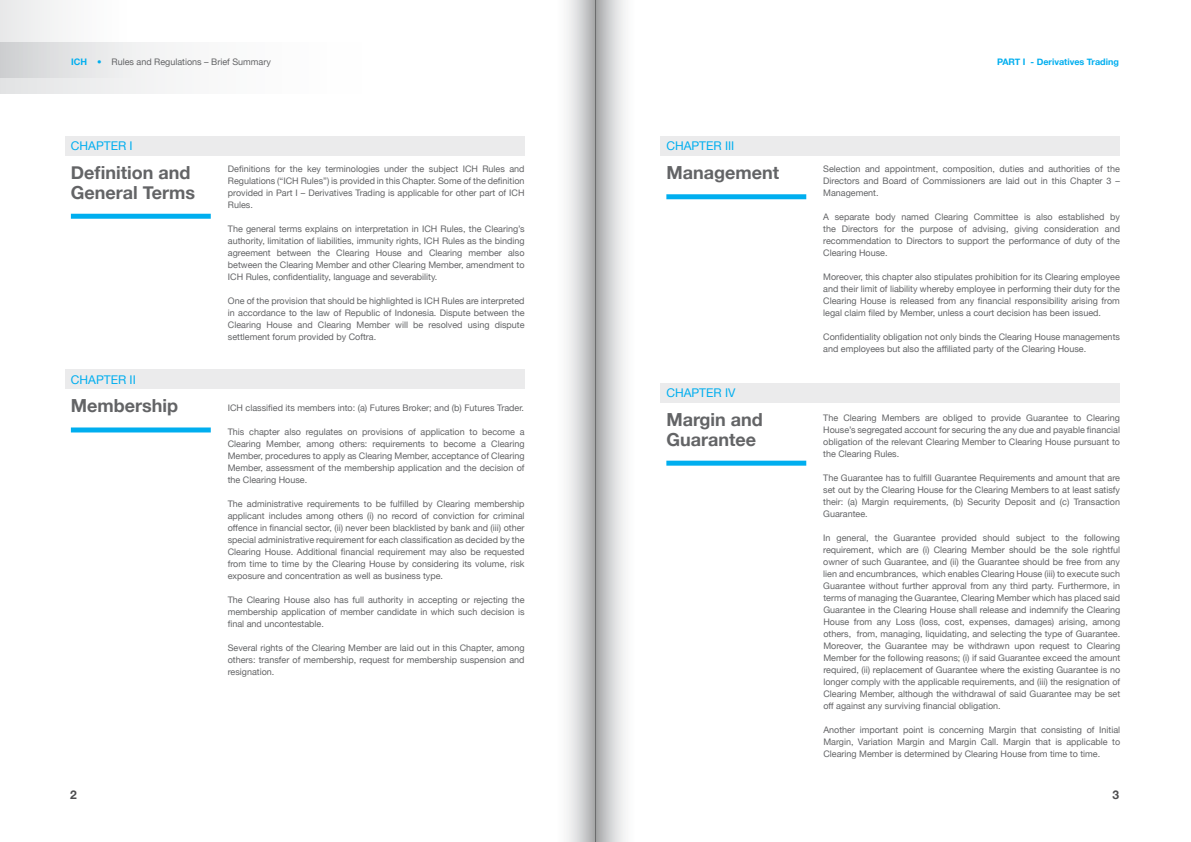
<style>
.page{position:relative;width:1191px;height:842px;background:#fff}
.page>*{position:absolute;margin:0;border:0;box-sizing:border-box;transform-origin:0 0}
.t1{font:700 18px/20px "Helvetica Neue";color:#636466}
.t2{font:12px "Helvetica Neue";color:#00aeef}
.t3{font:700 12px "Helvetica Neue";color:#4d4d4f}
.t4{font:9px/12px "Helvetica Neue";color:#636466;text-align:justify}
.t5{font:700 9px "Helvetica Neue";color:#00aeef}
.s1{font-weight:700;color:#00aeef}
</style>
<div class="page">
<div style="left:65px;top:136px;width:459px;height:19px;background:#ebebec"></div>
<div style="left:660px;top:136px;width:460px;height:19px;background:#ebebec"></div>
<div style="left:65px;top:370px;width:459px;height:19px;background:#ebebec"></div>
<div style="left:660px;top:383px;width:460px;height:19px;background:#ebebec"></div>
<div style="left:71px;top:214px;width:140px;height:5px;background:#00aeef"></div>
<div style="left:666px;top:194px;width:140px;height:5px;background:#00aeef"></div>
<div style="left:71px;top:427px;width:140px;height:5px;background:#00aeef"></div>
<div style="left:666px;top:461px;width:140px;height:5px;background:#00aeef"></div>
<div style="left:0;top:43px;width:390px;height:50px;background:linear-gradient(to right,#e5e6e7,#fff)"></div>
<svg style="left:0;top:0;width:132px;height:77px"></svg>
<div style="left:595px;top:0;width:40px;height:842px;background:linear-gradient(to right,#abacad,#fff)"></div>
<div style="left:556px;top:0;width:39px;height:842px;background:linear-gradient(to right,#fff,#b2b3b5)"></div>
<p class="t4" style="left:71px;top:55px;width:201px"><span class="s1">ICH •</span> Rules and Regulations – Brief Summary</p>
<p class="t5" style="left:997px;top:54px;width:123px">PART I - Derivatives Trading</p>
<h2 class="t2" style="left:71px;top:136px;width:32px">Chapter</h2>
<h2 class="t2" style="left:130px;top:136px;width:5px">I</h2>
<h1 class="t1" style="left:71px;top:161px;width:126px">Definition and<br>General Terms</h1>
<h2 class="t2" style="left:71px;top:369px;width:32px">Chapter</h2>
<h2 class="t2" style="left:130px;top:369px;width:8px">II</h2>
<h1 class="t1" style="left:71px;top:395px;width:109px">Membership</h1>
<p class="t4" style="left:228px;top:162px;width:298px">Definitions for the key terminologies under the subject ICH Rules and Regulations (“ICH Rules”) is provided in this Chapter. Some of the definition provided in Part I – Derivatives Trading is applicable for other part of ICH Rules.</p>
<p class="t4" style="left:228px;top:222px;width:298px">The general terms explains on interpretation in ICH Rules, the Clearing’s authority, limitation of liabilities, immunity rights, ICH Rules as the binding agreement between the Clearing House and Clearing member also between the Clearing Member and other Clearing Member, amendment to ICH Rules, confidentiality, language and severability.</p>
<p class="t4" style="left:228px;top:294px;width:298px">One of the provision that should be highlighted is ICH Rules are interpreted in accordance to the law of Republic of Indonesia. Dispute between the Clearing House and Clearing Member will be resolved using dispute settlement forum provided by Coftra.</p>
<p class="t4" style="left:228px;top:401px;width:298px">ICH classified its members into: (a) Futures Broker; and (b) Futures Trader.</p>
<p class="t4" style="left:228px;top:425px;width:298px">This chapter also regulates on provisions of application to become a Clearing Member, among others: requirements to become a Clearing Member, procedures to apply as Clearing Member, acceptance of Clearing Member, assessment of the membership application and the decision of the Clearing House.</p>
<p class="t4" style="left:228px;top:497px;width:298px">The administrative requirements to be fulfilled by Clearing membership applicant includes among others (i) no record of conviction for criminal offence in financial sector, (ii) never been blacklisted by bank and (iii) other special administrative requirement for each classification as decided by the Clearing House. Additional financial requirement may also be requested from time to time by the Clearing House by considering its volume, risk exposure and concentration as well as business type.</p>
<p class="t4" style="left:228px;top:593px;width:298px">The Clearing House also has full authority in accepting or rejecting the membership application of member candidate in which such decision is final and uncontestable.</p>
<p class="t4" style="left:228px;top:641px;width:298px">Several rights of the Clearing Member are laid out in this Chapter, among others: transfer of membership, request for membership suspension and resignation.</p>
<h2 class="t2" style="left:666px;top:136px;width:32px">Chapter</h2>
<h2 class="t2" style="left:725px;top:136px;width:11px">III</h2>
<h1 class="t1" style="left:666px;top:161px;width:114px">Management</h1>
<h2 class="t2" style="left:666px;top:383px;width:32px">Chapter</h2>
<h2 class="t2" style="left:725px;top:383px;width:12px">IV</h2>
<h1 class="t1" style="left:666px;top:408px;width:98px">Margin and<br>Guarantee</h1>
<p class="t4" style="left:823px;top:162px;width:298px">Selection and appointment, composition, duties and authorities of the Directors and Board of Commissioners are laid out in this Chapter 3 – Management.</p>
<p class="t4" style="left:823px;top:210px;width:298px">A separate body named Clearing Committee is also established by the Directors for the purpose of advising, giving consideration and recommendation to Directors to support the performance of duty of the Clearing House.</p>
<p class="t4" style="left:823px;top:270px;width:298px">Moreover, this chapter also stipulates prohibition for its Clearing employee and their limit of liability whereby employee in performing their duty for the Clearing House is released from any financial responsibility arising from legal claim filed by Member, unless a court decision has been issued.</p>
<p class="t4" style="left:823px;top:330px;width:298px">Confidentiality obligation not only binds the Clearing House managements and employees but also the affiliated party of the Clearing House.</p>
<p class="t4" style="left:823px;top:411px;width:298px">The Clearing Members are obliged to provide Guarantee to Clearing House’s segregated account for securing the any due and payable financial obligation of the relevant Clearing Member to Clearing House pursuant to the Clearing Rules.</p>
<p class="t4" style="left:823px;top:471px;width:298px">The Guarantee has to fulfill Guarantee Requirements and amount that are set out by the Clearing House for the Clearing Members to at least satisfy their: (a) Margin requirements, (b) Security Deposit and (c) Transaction Guarantee.</p>
<p class="t4" style="left:823px;top:531px;width:298px">In general, the Guarantee provided should subject to the following requirement, which are (i) Clearing Member should be the sole rightful owner of such Guarantee, and (ii) the Guarantee should be free from any lien and encumbrances, which enables Clearing House (iii) to execute such Guarantee without further approval from any third party. Furthermore, in terms of managing the Guarantee, Clearing Member which has placed said Guarantee in the Clearing House shall release and indemnify the Clearing House from any Loss (loss, cost, expenses, damages) arising, among others, from, managing, liquidating, and selecting the type of Guarantee.<br>Moreover, the Guarantee may be withdrawn upon request to Clearing Member for the following reasons; (i) if said Guarantee exceed the amount required, (ii) replacement of Guarantee where the existing Guarantee is no longer comply with the applicable requirements, and (iii) the resignation of Clearing Member, although the withdrawal of said Guarantee may be set off against any surviving financial obligation.</p>
<p class="t4" style="left:823px;top:723px;width:298px">Another important point is concerning Margin that consisting of Initial Margin, Variation Margin and Margin Call. Margin that is applicable to Clearing Member is determined by Clearing House from time to time.</p>
<h2 class="t3" style="left:70px;top:784px;width:8px">2</h2>
<h2 class="t3" style="left:1112px;top:784px;width:8px">3</h2>
</div>
